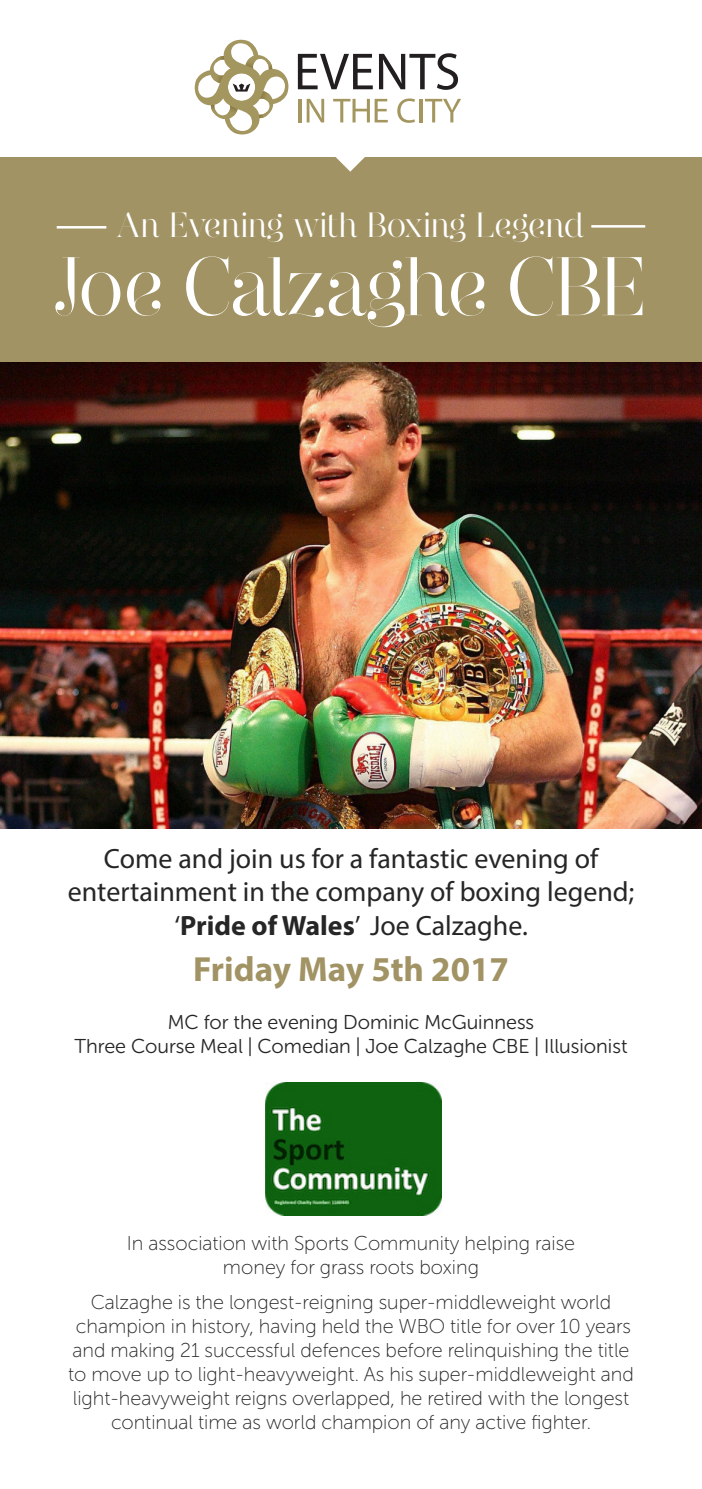
<style>
.page{position:relative;width:702px;height:1489px;background:#fff}
.page>*{position:absolute;margin:0;border:0;box-sizing:border-box;transform-origin:0 0}
.t1{font:82.75px "Narziss Regular Drops";letter-spacing:-.03em;color:#fff}
.t2{font:35px "Narziss Regular Drops";color:#fff}
.t3{font:700 35px "Myriad Pro";color:#a19364}
.t4{font:28px/33.5px "Myriad Pro";color:#272627;text-align:center}
.t5{font:20px/24px "Museo Sans Rounded 100";color:#272627;text-align:center}
.t6{font:20px/24px "Museo Sans Rounded 300";color:#272627;text-align:center}
.s1{font-weight:700}
</style>
<div class="page">
<img style="left:0;top:361px;width:702px;height:467px">
<div style="left:0;top:158px;width:702px;height:203px;background:#a19364"></div>
<svg style="left:195px;top:39px;width:266px;height:133px"></svg>
<hr style="left:0;top:748px;width:1px;height:82px;background:#a19364">
<hr style="left:57px;top:226px;width:49px;height:2px;background:#fff">
<hr style="left:591px;top:225px;width:54px;height:2px;background:#fff">
<img style="left:265px;top:1082px;width:176px;height:133px">
<h2 class="t2" style="left:117px;top:213px;width:468px">An Evening with Boxing Legend</h2>
<h1 class="t1" style="left:54px;top:257px;width:595px">Joe Calzaghe CBE</h1>
<h3 class="t4" style="left:68px;top:844px;width:568px">Come and join us for a fantastic evening of entertainment in the company of boxing legend; ‘<span class="s1">Pride of Wales</span>’ Joe Calzaghe.</h3>
<h2 class="t3" style="left:193px;top:956px;width:317px">Friday May 5th 2017</h2>
<p class="t6" style="left:75px;top:1011px;width:554px">MC for the evening Dominic McGuinness<br>Three Course Meal | Comedian | Joe Calzaghe CBE | Illusionist</p>
<p class="t5" style="left:127px;top:1232px;width:449px">In association with Sports Community helping raise money for grass roots boxing</p>
<p class="t5" style="left:68px;top:1291px;width:567px">Calzaghe is the longest-reigning super-middleweight world champion in history, having held the WBO title for over 10 years and making 21 successful defences before relinquishing the title to move up to light-heavyweight. As his super-middleweight and light-heavyweight reigns overlapped, he retired with the longest continual time as world champion of any active fighter.</p>
</div>
